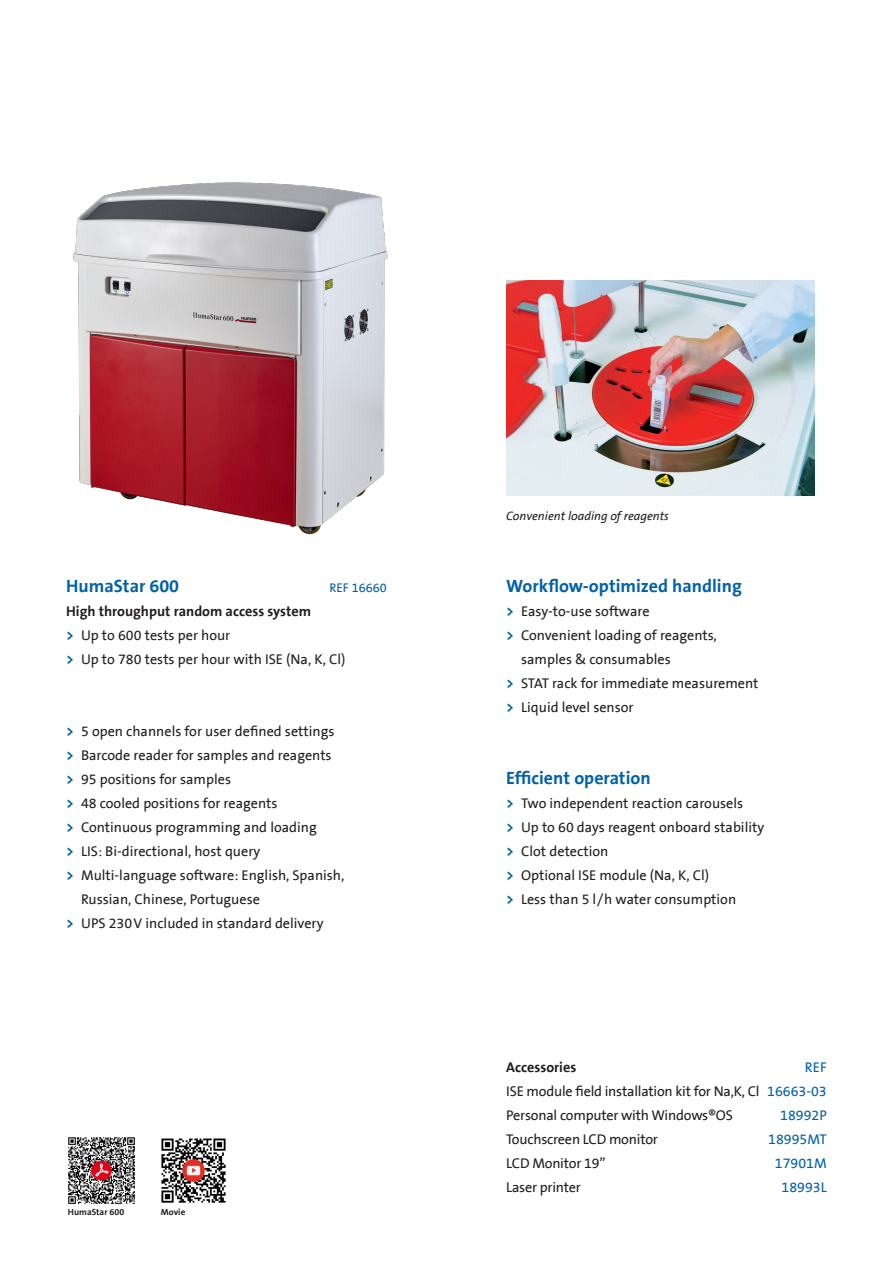
<style>
.page{position:relative;width:893px;height:1263px;background:#fff}
.page>*{position:absolute;margin:0;border:0;box-sizing:border-box;transform-origin:0 0}
.t1{font:700 18px "The Sans B7";color:#0161ab}
.t2{font:14.25px/24px "The Sans B5 Plain";color:#231f20}
.t3{font:700 14.25px "The Sans B7";color:#231f20}
.t4{font:14.25px "The Sans B5 Plain";color:#0161ab}
.t5{font:12.75px "The Sans B5 Plain";color:#0161ab}
.t6{font:italic 12.3px "The Sans B5 Plain";color:#231f20}
.Human_Katalog___Text{font:700 9px "The Sans B7";color:#231f20}
.s1{font-family:"The Sans B7";font-weight:700;color:#0161ab}
.s2{color:#0161ab}
</style>
<div class="page">
<img style="left:506px;top:280px;width:308px;height:216px">
<img style="left:73px;top:182px;width:315px;height:353px">
<img style="left:68px;top:1137px;width:67px;height:68px">
<img style="left:161px;top:1138px;width:65px;height:65px">
<p class="t1" style="left:66px;top:577px;width:114px">HumaStar 600</p>
<p class="t5" style="left:329px;top:581px;width:59px">REF 16660</p>
<p class="t3" style="left:66px;top:604px;width:247px">High throughput random access system</p>
<p class="t2" style="left:66px;top:624px;width:166px"><span class="s1">&gt;</span> Up to 600 tests per hour</p>
<p class="t2" style="left:66px;top:648px;width:281px"><span class="s1">&gt;</span> Up to 780 tests per hour with ISE (Na, K, Cl)</p>
<p class="t2" style="left:66px;top:720px;width:270px"><span class="s1">&gt;</span> 5 open channels for user defined settings</p>
<p class="t2" style="left:66px;top:744px;width:267px"><span class="s1">&gt;</span> Barcode reader for samples and reagents</p>
<p class="t2" style="left:66px;top:768px;width:166px"><span class="s1">&gt;</span> 95 positions for samples</p>
<p class="t2" style="left:66px;top:792px;width:213px"><span class="s1">&gt;</span> 48 cooled positions for reagents</p>
<p class="t2" style="left:66px;top:816px;width:252px"><span class="s1">&gt;</span> Continuous programming and loading</p>
<p class="t2" style="left:66px;top:840px;width:196px"><span class="s1">&gt;</span> LIS: Bi-directional, host query</p>
<p class="t2" style="left:66px;top:864px;width:280px"><span class="s1">&gt;</span> Multi-language software: English, Spanish,</p>
<p class="t2" style="left:81px;top:888px;width:180px">Russian, Chinese, Portuguese</p>
<p class="t2" style="left:66px;top:912px;width:259px"><span class="s1">&gt;</span> UPS 230V included in standard delivery</p>
<p class="Human_Katalog___Text" style="left:68px;top:1207px;width:58px">HumaStar 600</p>
<p class="Human_Katalog___Text" style="left:161px;top:1207px;width:26px">Movie</p>
<p class="t6" style="left:506px;top:509px;width:164px">Convenient loading of reagents</p>
<p class="t1" style="left:506px;top:577px;width:237px">Workflow-optimized handling</p>
<p class="t2" style="left:506px;top:600px;width:145px"><span class="s1">&gt;</span> Easy-to-use software</p>
<p class="t2" style="left:521px;top:624px;width:197px;text-indent:-15px"><span class="s1">&gt;</span> Convenient loading of reagents, samples &amp; consumables</p>
<p class="t2" style="left:506px;top:672px;width:254px"><span class="s1">&gt;</span> STAT rack for immediate measurement</p>
<p class="t2" style="left:506px;top:696px;width:129px"><span class="s1">&gt;</span> Liquid level sensor</p>
<p class="t1" style="left:506px;top:769px;width:146px">Efficient operation</p>
<p class="t2" style="left:506px;top:792px;width:239px"><span class="s1">&gt;</span> Two independent reaction carousels</p>
<p class="t2" style="left:506px;top:816px;width:259px"><span class="s1">&gt;</span> Up to 60 days reagent onboard stability</p>
<p class="t2" style="left:506px;top:840px;width:104px"><span class="s1">&gt;</span> Clot detection</p>
<p class="t2" style="left:506px;top:864px;width:204px"><span class="s1">&gt;</span> Optional ISE module (Na, K, Cl)</p>
<p class="t2" style="left:506px;top:888px;width:232px"><span class="s1">&gt;</span> Less than 5 l/h water consumption</p>
<p class="t3" style="left:506px;top:1060px;width:72px">Accessories</p>
<p class="t4" style="left:805px;top:1060px;width:23px">REF</p>
<p class="t2" style="left:506px;top:1080px;width:322px">ISE module field installation kit for Na,K, Cl <span class="s2">16663-03</span></p>
<p class="t2" style="left:506px;top:1104px;width:228px">Personal computer with Windows®OS</p>
<p class="t4" style="left:780px;top:1108px;width:48px">18992P</p>
<p class="t2" style="left:506px;top:1128px;width:153px">Touchscreen LCD monitor</p>
<p class="t4" style="left:768px;top:1132px;width:60px">18995MT</p>
<p class="t2" style="left:506px;top:1152px;width:101px">LCD Monitor 19”</p>
<p class="t4" style="left:775px;top:1156px;width:53px">17901M</p>
<p class="t2" style="left:506px;top:1176px;width:76px">Laser printer</p>
<p class="t4" style="left:781px;top:1180px;width:47px">18993L</p>
</div>
